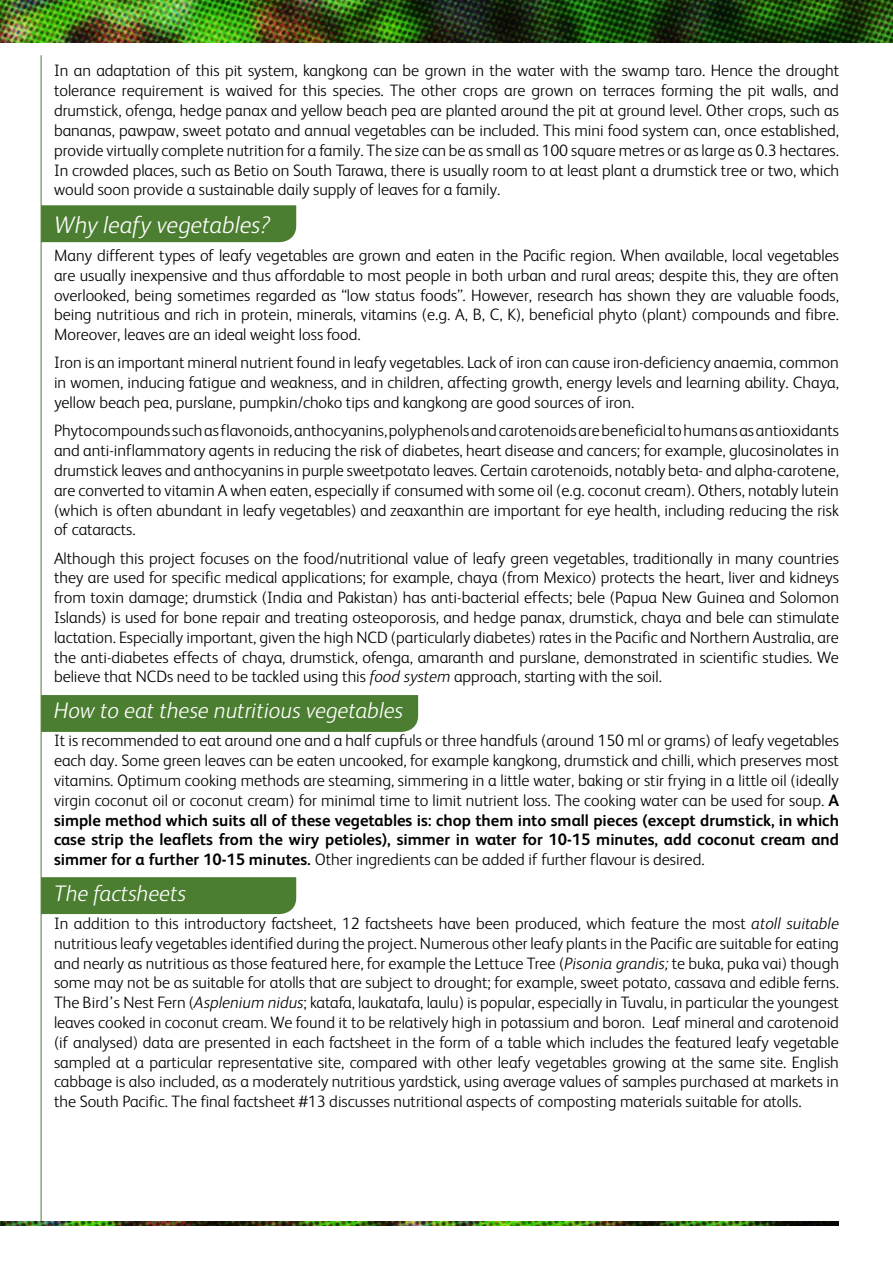
<style>
.page{position:relative;width:893px;height:1263px;background:#fff}
.page>*{position:absolute;margin:0;border:0;box-sizing:border-box;transform-origin:0 0}
.t1{font:italic 300 24px "FS Albert";color:#fff}
.t2{font:italic 300 22.5px "FS Albert";color:#fff}
.t3{font:300 16.5px/19.8px "FS Albert";color:#000;text-align:justify}
.s1{font-style:italic}
.s2{font-weight:700}
</style>
<div class="page">
<div style="left:42px;top:205px;width:254px;height:37px;background:#4c7e31"></div>
<div style="left:42px;top:877px;width:254px;height:37px;background:#4c7e31"></div>
<div style="left:42px;top:695px;width:376px;height:37px;background:#4c7e31"></div>
<img style="left:0;top:0;width:893px;height:43px">
<hr style="left:41px;top:55px;width:1px;height:1170px;background:#4c7e31">
<img style="left:0;top:1221px;width:839px;height:4px">
<p class="t3" style="left:54px;top:61px;width:787px">In an adaptation of this pit system, kangkong can be grown in the water with the swamp taro. Hence the drought tolerance requirement is waived for this species. The other crops are grown on terraces forming the pit walls, and drumstick, ofenga, hedge panax and yellow beach pea are planted around the pit at ground level. Other crops, such as bananas, pawpaw, sweet potato and annual vegetables can be included. This mini food system can, once established, provide virtually complete nutrition for a family. The size can be as small as 100 square metres or as large as 0.3 hectares.<br>In crowded places, such as Betio on South Tarawa, there is usually room to at least plant a drumstick tree or two, which would soon provide a sustainable daily supply of leaves for a family.</p>
<h1 class="t1" style="left:54px;top:211px;width:218px">Why leafy vegetables?</h1>
<p class="t3" style="left:54px;top:245px;width:786px">Many different types of leafy vegetables are grown and eaten in the Pacific region. When available, local vegetables are usually inexpensive and thus affordable to most people in both urban and rural areas; despite this, they are often overlooked, being sometimes regarded as “low status foods”. However, research has shown they are valuable foods, being nutritious and rich in protein, minerals, vitamins (e.g. A, B, C, K), beneficial phyto (plant) compounds and fibre.<br>Moreover, leaves are an ideal weight loss food.</p>
<p class="t3" style="left:54px;top:353px;width:786px">Iron is an important mineral nutrient found in leafy vegetables. Lack of iron can cause iron-deficiency anaemia, common in women, inducing fatigue and weakness, and in children, affecting growth, energy levels and learning ability. Chaya, yellow beach pea, purslane, pumpkin/choko tips and kangkong are good sources of iron.</p>
<p class="t3" style="left:54px;top:421px;width:786px">Phytocompounds such as flavonoids, anthocyanins, polyphenols and carotenoids are beneficial to humans as antioxidants and anti-inflammatory agents in reducing the risk of diabetes, heart disease and cancers; for example, glucosinolates in drumstick leaves and anthocyanins in purple sweetpotato leaves. Certain carotenoids, notably beta- and alpha-carotene, are converted to vitamin A when eaten, especially if consumed with some oil (e.g. coconut cream). Others, notably lutein (which is often abundant in leafy vegetables) and zeaxanthin are important for eye health, including reducing the risk of cataracts.</p>
<p class="t3" style="left:54px;top:548px;width:787px">Although this project focuses on the food/nutritional value of leafy green vegetables, traditionally in many countries they are used for specific medical applications; for example, chaya (from Mexico) protects the heart, liver and kidneys from toxin damage; drumstick (India and Pakistan) has anti-bacterial effects; bele (Papua New Guinea and Solomon Islands) is used for bone repair and treating osteoporosis, and hedge panax, drumstick, chaya and bele can stimulate lactation. Especially important, given the high NCD (particularly diabetes) rates in the Pacific and Northern Australia, are the anti-diabetes effects of chaya, drumstick, ofenga, amaranth and purslane, demonstrated in scientific studies. We believe that NCDs need to be tackled using this <span class="s1">food system</span> approach, starting with the soil.</p>
<h2 class="t2" style="left:54px;top:697px;width:351px">How to eat these nutritious vegetables</h2>
<p class="t3" style="left:54px;top:731px;width:787px">It is recommended to eat around one and a half cupfuls or three handfuls (around 150 ml or grams) of leafy vegetables each day. Some green leaves can be eaten uncooked, for example kangkong, drumstick and chilli, which preserves most vitamins. Optimum cooking methods are steaming, simmering in a little water, baking or stir frying in a little oil (ideally virgin coconut oil or coconut cream) for minimal time to limit nutrient loss. The cooking water can be used for soup. <span class="s2">A simple method which suits all of these vegetables is: chop them into small pieces (except drumstick, in which case strip the leaflets from the wiry petioles), simmer in water for 10-15 minutes, add coconut cream and simmer for a further 10-15 minutes.</span> Other ingredients can be added if further flavour is desired.</p>
<h2 class="t2" style="left:54px;top:880px;width:133px">The factsheets</h2>
<p class="t3" style="left:54px;top:913px;width:786px">In addition to this introductory factsheet, 12 factsheets have been produced, which feature the most <span class="s1">atoll suitable </span>nutritious leafy vegetables identified during the project. Numerous other leafy plants in the Pacific are suitable for eating and nearly as nutritious as those featured here, for example the Lettuce Tree (<span class="s1">Pisonia grandis;</span> te buka, puka vai) though some may not be as suitable for atolls that are subject to drought; for example, sweet potato, cassava and edible ferns.<br>The Bird’s Nest Fern (<span class="s1">Asplenium nidus</span>; katafa, laukatafa, laulu) is popular, especially in Tuvalu, in particular the youngest leaves cooked in coconut cream. We found it to be relatively high in potassium and boron. Leaf mineral and carotenoid (if analysed) data are presented in each factsheet in the form of a table which includes the featured leafy vegetable sampled at a particular representative site, compared with other leafy vegetables growing at the same site. English cabbage is also included, as a moderately nutritious yardstick, using average values of samples purchased at markets in the South Pacific. The final factsheet #13 discusses nutritional aspects of composting materials suitable for atolls.</p>
</div>
